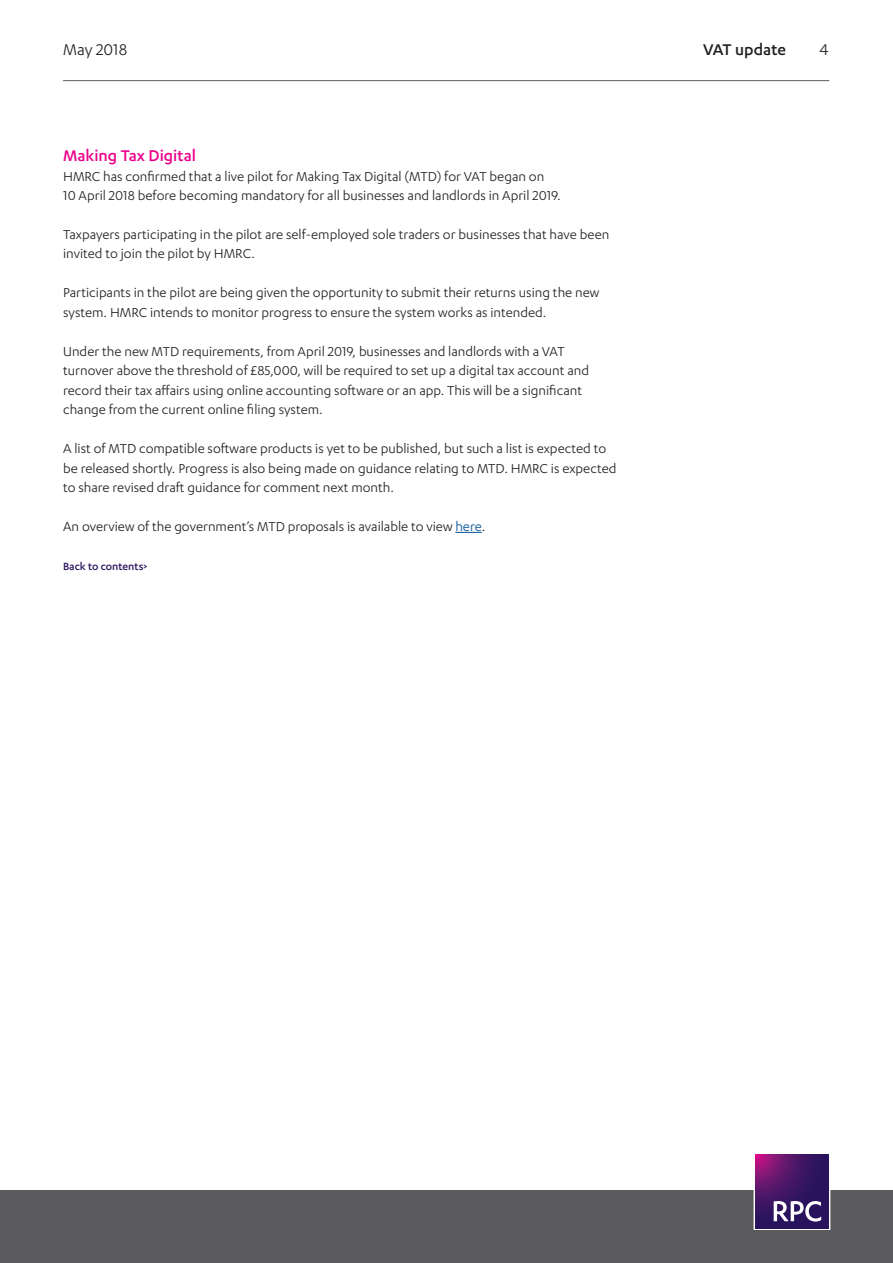
<style>
.page{position:relative;width:893px;height:1263px;background:#fff}
.page>*{position:absolute;margin:0;border:0;box-sizing:border-box;transform-origin:0 0}
.Heading_2__pink{font:500 18px "Karbon";color:#ed028c}
.t1{font:500 18px "Karbon";color:#231f20}
.t2{font:18px "Karbon";color:#231f20}
.Body{font:15px/19.5px "Karbon";color:#231f20}
.Body-2{font:500 12px "Karbon";color:#29135d}
.s1{color:#01519a}
</style>
<div class="page">
<hr style="left:63px;top:80px;width:766px;height:1px;background:#5a5a5d">
<div style="left:0;top:1191px;width:893px;height:72px;background:#5a5a5d"></div>
<div style="left:754px;top:1153px;width:76px;height:77px;border:1px solid #fff"></div>
<svg style="left:755px;top:1155px;width:74px;height:73px;background:#461565"></svg>
<svg style="left:774px;top:1201px;width:47px;height:20px"></svg>
<svg style="left:455px;top:532px;width:27px;height:1px"></svg>
<p class="t2" style="left:63px;top:39px;width:66px">May 2018</p>
<p class="t1" style="left:703px;top:39px;width:84px">VAT update</p>
<p class="t2" style="left:819px;top:39px;width:11px">4</p>
<p class="Heading_2__pink" style="left:63px;top:146px;width:134px">Making Tax Digital</p>
<p class="Body" style="left:63px;top:166px;width:499px">HMRC has confirmed that a live pilot for Making Tax Digital (MTD) for VAT began on<br>10 April 2018 before becoming mandatory for all businesses and landlords in April 2019.</p>
<p class="Body" style="left:63px;top:224px;width:548px">Taxpayers participating in the pilot are self-employed sole traders or businesses that have been invited to join the pilot by HMRC.</p>
<p class="Body" style="left:63px;top:283px;width:538px">Participants in the pilot are being given the opportunity to submit their returns using the new system. HMRC intends to monitor progress to ensure the system works as intended.</p>
<p class="Body" style="left:63px;top:341px;width:527px">Under the new MTD requirements, from April 2019, businesses and landlords with a VAT turnover above the threshold of £85,000, will be required to set up a digital tax account and record their tax affairs using online accounting software or an app. This will be a significant change from the current online filing system.</p>
<p class="Body" style="left:63px;top:438px;width:555px">A list of MTD compatible software products is yet to be published, but such a list is expected to be released shortly. Progress is also being made on guidance relating to MTD. HMRC is expected to share revised draft guidance for comment next month.</p>
<p class="Body" style="left:63px;top:516px;width:424px">An overview of the government’s MTD proposals is available to view <span class="s1">here</span>.</p>
<p class="Body-2" style="left:63px;top:559px;width:86px">Back to contents&gt;</p>
</div>
